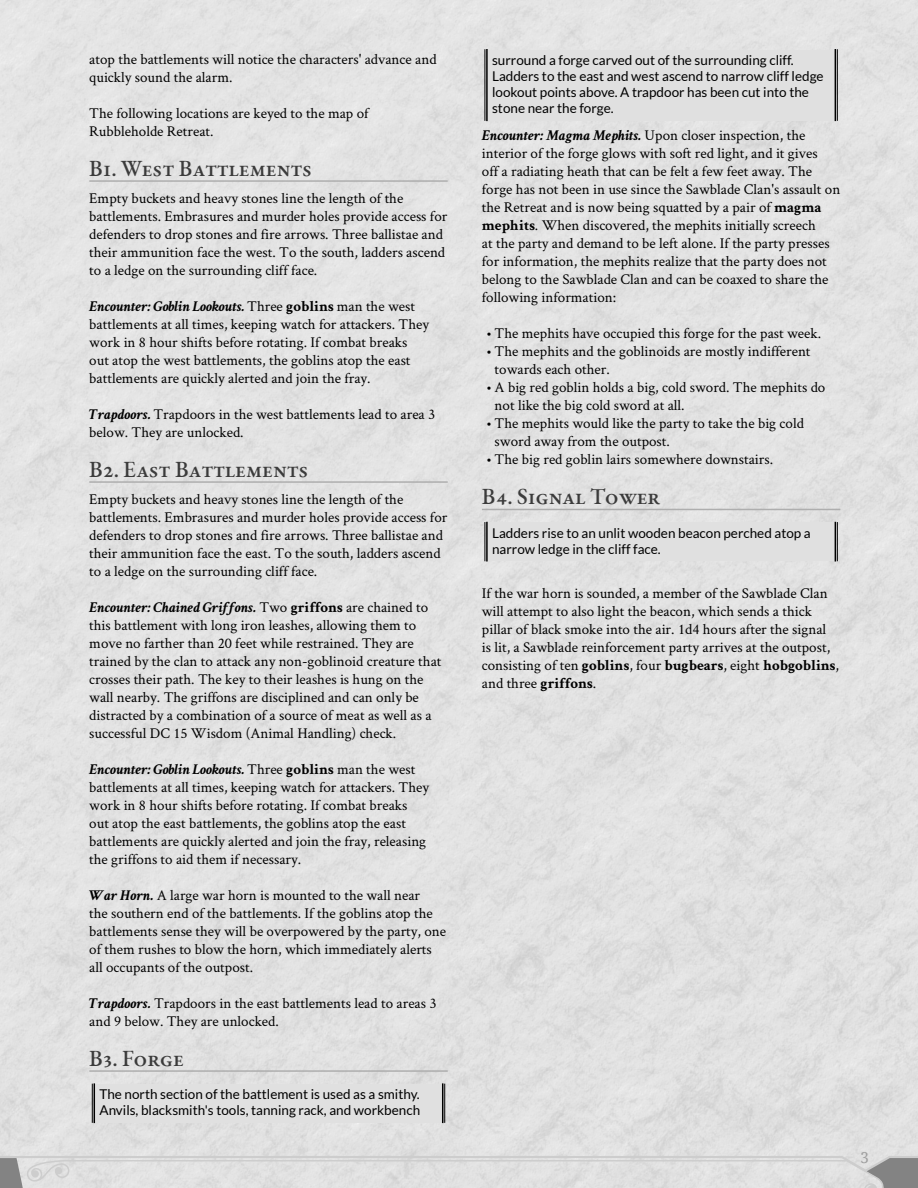
<style>
.page{position:relative;width:918px;height:1188px;background:#fff}
.page>*{position:absolute;margin:0;border:0;box-sizing:border-box;transform-origin:0 0}
.Heading_2{font:500 22.5px "EB Garamond";letter-spacing:-.005em;color:#3b3b3b}
.Core_Body{font:15px/18px "Crimson Text";color:#000}
.t1{font:15px "Noto Serif";color:#9e9e9e}
.Boxed_Text{font:13.5px/16.2px "Lato";color:#000}
.s1{font-weight:700;font-style:italic}
.s2{font-weight:700}
</style>
<div class="page">
<div style="left:0;top:0;width:918px;height:1156px;background:#e2e2e2"></div>
<svg style="left:0;top:1156px;width:918px;height:32px;background:#d8d8d8"></svg>
<hr style="left:89px;top:180px;width:359px;height:2px;background:#aeaeae">
<hr style="left:89px;top:481px;width:359px;height:2px;background:#aeaeae">
<hr style="left:89px;top:1070px;width:359px;height:2px;background:#aeaeae">
<div style="left:94px;top:1084px;width:349px;height:38px;background:#e0e0e0"></div>
<hr style="left:92px;top:1084px;width:1px;height:38px;background:#000">
<hr style="left:94px;top:1084px;width:1px;height:38px;background:#000">
<hr style="left:444px;top:1084px;width:1px;height:38px;background:#000">
<hr style="left:442px;top:1084px;width:1px;height:38px;background:#000">
<div style="left:487px;top:50px;width:349px;height:70px;background:#e0e0e0"></div>
<hr style="left:485px;top:50px;width:1px;height:70px;background:#000">
<hr style="left:486px;top:50px;width:2px;height:70px;background:#000">
<hr style="left:837px;top:50px;width:1px;height:70px;background:#000">
<hr style="left:835px;top:50px;width:1px;height:70px;background:#000">
<hr style="left:482px;top:509px;width:358px;height:1px;background:#aeaeae">
<div style="left:487px;top:523px;width:349px;height:38px;background:#e0e0e0"></div>
<hr style="left:485px;top:523px;width:1px;height:38px;background:#000">
<hr style="left:486px;top:523px;width:2px;height:38px;background:#000">
<hr style="left:837px;top:523px;width:1px;height:38px;background:#000">
<hr style="left:835px;top:523px;width:1px;height:38px;background:#000">
<p class="Core_Body" style="left:89px;top:49px;width:349px">atop the battlements will notice the characters' advance and quickly sound the alarm.</p>
<p class="Core_Body" style="left:89px;top:103px;width:281px">The following locations are keyed to the map of<br>Rubbleholde Retreat.</p>
<p class="Heading_2" style="left:89px;top:154px;width:224px">B1. West Battlements</p>
<p class="Core_Body" style="left:89px;top:188px;width:360px">Empty buckets and heavy stones line the length of the battlements. Embrasures and murder holes provide access for defenders to drop stones and fire arrows. Three ballistae and their ammunition face the west. To the south, ladders ascend to a ledge on the surrounding cliff face.</p>
<p class="Core_Body" style="left:89px;top:296px;width:341px"><span class="s1">Encounter: Goblin Lookouts.</span> Three <span class="s2">goblins</span> man the west battlements at all times, keeping watch for attackers. They work in 8 hour shifts before rotating. If combat breaks out atop the west battlements, the goblins atop the east battlements are quickly alerted and join the fray.</p>
<p class="Core_Body" style="left:89px;top:404px;width:348px"><span class="s1">Trapdoors.</span> Trapdoors in the west battlements lead to area 3 below. They are unlocked.</p>
<p class="Heading_2" style="left:89px;top:455px;width:221px">B2. East Battlements</p>
<p class="Core_Body" style="left:89px;top:489px;width:360px">Empty buckets and heavy stones line the length of the battlements. Embrasures and murder holes provide access for defenders to drop stones and fire arrows. Three ballistae and their ammunition face the east. To the south, ladders ascend to a ledge on the surrounding cliff face.</p>
<p class="Core_Body" style="left:89px;top:597px;width:354px"><span class="s1">Encounter: Chained Griffons.</span> Two <span class="s2">griffons</span> are chained to this battlement with long iron leashes, allowing them to move no farther than 20 feet while restrained. They are trained by the clan to attack any non-goblinoid creature that crosses their path. The key to their leashes is hung on the wall nearby. The griffons are disciplined and can only be distracted by a combination of a source of meat as well as a successful DC 15 Wisdom (Animal Handling) check.</p>
<p class="Core_Body" style="left:89px;top:759px;width:341px"><span class="s1">Encounter: Goblin Lookouts.</span> Three <span class="s2">goblins</span> man the west battlements at all times, keeping watch for attackers. They work in 8 hour shifts before rotating. If combat breaks out atop the east battlements, the goblins atop the east battlements are quickly alerted and join the fray, releasing the griffons to aid them if necessary.</p>
<p class="Core_Body" style="left:89px;top:885px;width:358px"><span class="s1">War Horn.</span> A large war horn is mounted to the wall near<br>the southern end of the battlements. If the goblins atop the battlements sense they will be overpowered by the party, one of them rushes to blow the horn, which immediately alerts all occupants of the outpost.</p>
<p class="Core_Body" style="left:89px;top:993px;width:349px"><span class="s1">Trapdoors.</span> Trapdoors in the east battlements lead to areas 3 and 9 below. They are unlocked.</p>
<p class="Heading_2" style="left:89px;top:1044px;width:96px">B3. Forge</p>
<p class="Boxed_Text" style="left:99px;top:1086px;width:322px">The north section of the battlement is used as a smithy.<br>Anvils, blacksmith's tools, tanning rack, and workbench</p>
<p class="Boxed_Text" style="left:492px;top:52px;width:333px">surround a forge carved out of the surrounding cliff.<br>Ladders to the east and west ascend to narrow cliff ledge lookout points above. A trapdoor has been cut into the stone near the forge.</p>
<p class="Core_Body" style="left:482px;top:126px;width:360px"><span class="s1">Encounter: Magma Mephits.</span> Upon closer inspection, the interior of the forge glows with soft red light, and it gives<br>off a radiating heath that can be felt a few feet away. The forge has not been in use since the Sawblade Clan's assault on the Retreat and is now being squatted by a pair of <span class="s2">magma mephits</span>. When discovered, the mephits initially screech<br>at the party and demand to be left alone. If the party presses for information, the mephits realize that the party does not belong to the Sawblade Clan and can be coaxed to share the following information:</p>
<p class="Core_Body" style="left:486px;top:324px;width:337px">• The mephits have occupied this forge for the past week.</p>
<p class="Core_Body" style="left:495px;top:342px;width:317px;text-indent:-9px">• The mephits and the goblinoids are mostly indifferent towards each other.</p>
<p class="Core_Body" style="left:495px;top:378px;width:332px;text-indent:-9px">• A big red goblin holds a big, cold sword. The mephits do not like the big cold sword at all.</p>
<p class="Core_Body" style="left:495px;top:414px;width:311px;text-indent:-9px">• The mephits would like the party to take the big cold sword away from the outpost.</p>
<p class="Core_Body" style="left:486px;top:450px;width:288px">• The big red goblin lairs somewhere downstairs.</p>
<p class="Heading_2" style="left:482px;top:482px;width:180px">B4. Signal Tower</p>
<p class="Boxed_Text" style="left:492px;top:525px;width:320px">Ladders rise to an unlit wooden beacon perched atop a narrow ledge in the cliff face.</p>
<p class="Core_Body" style="left:482px;top:584px;width:359px">If the war horn is sounded, a member of the Sawblade Clan will attempt to also light the beacon, which sends a thick pillar of black smoke into the air. 1d4 hours after the signal is lit, a Sawblade reinforcement party arrives at the outpost, consisting of ten <span class="s2">goblins</span>, four <span class="s2">bugbears</span>, eight <span class="s2">hobgoblins</span>, and three <span class="s2">griffons</span>.</p>
<p class="t1" style="left:860px;top:1148px;width:10px">3</p>
</div>
